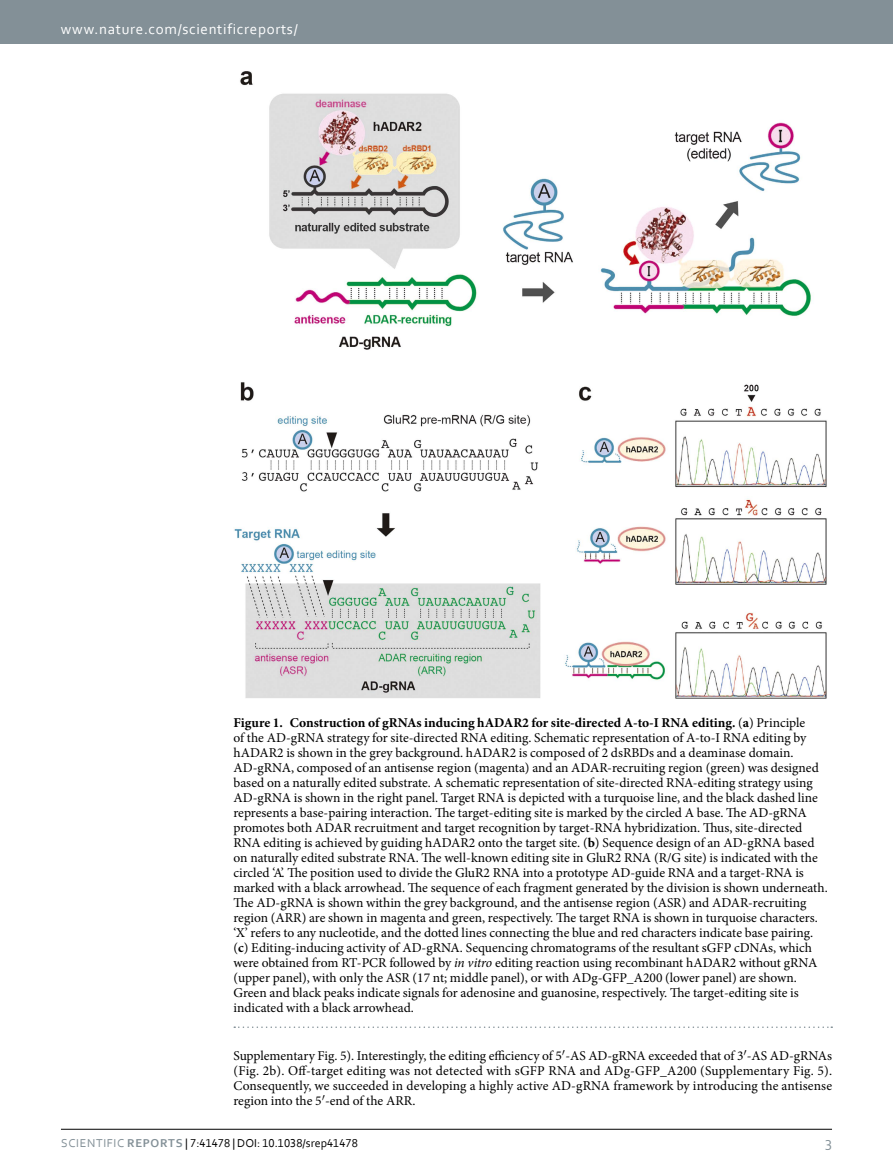
<style>
.page{position:relative;width:893px;height:1174px;background:#fff}
.page>*{position:absolute;margin:0;border:0;box-sizing:border-box;transform-origin:0 0}
.t1{font:15px "Corbel";letter-spacing:.045em;color:#fff}
.t2{font:15px "Corbel";color:#839097}
.t3{font:13.5px/15px "Minion Pro";color:#000;text-align:justify}
.t4{font:12px "Corbel";color:#000}
.s1{font-weight:700}
.s2{font-style:italic}
.s3{color:#839097}
.s4{font-weight:700;color:#839097}
</style>
<div class="page">
<div style="left:0;top:0;width:893px;height:43px;background:#839097"></div>
<hr style="left:61px;top:1129px;width:771px;height:1px;background:#000">
<img style="left:234px;top:71px;width:593px;height:628px">
<svg style="left:234px;top:1026px;width:598px;height:2px"></svg>
<p class="t1" style="left:61px;top:19px;width:238px">www.nature.com/scientificreports/</p>
<p class="t3" style="left:233px;top:715px;width:596px;text-align:left"><span class="s1">Figure 1. Construction of gRNAs inducing hADAR2 for site-directed A-to-I RNA editing.</span> (<span class="s1">a</span>) Principle<br>of the AD-gRNA strategy for site-directed RNA editing. Schematic representation of A-to-I RNA editing by hADAR2 is shown in the grey background. hADAR2 is composed of 2 dsRBDs and a deaminase domain.<br>AD-gRNA, composed of an antisense region (magenta) and an ADAR-recruiting region (green) was designed based on a naturally edited substrate. A schematic representation of site-directed RNA-editing strategy using AD-gRNA is shown in the right panel. Target RNA is depicted with a turquoise line, and the black dashed line represents a base-pairing interaction. The target-editing site is marked by the circled A base. The AD-gRNA promotes both ADAR recruitment and target recognition by target-RNA hybridization. Thus, site-directed RNA editing is achieved by guiding hADAR2 onto the target site. (<span class="s1">b</span>) Sequence design of an AD-gRNA based on naturally edited substrate RNA. The well-known editing site in GluR2 RNA (R/G site) is indicated with the circled ‘A’. The position used to divide the GluR2 RNA into a prototype AD-guide RNA and a target-RNA is marked with a black arrowhead. The sequence of each fragment generated by the division is shown underneath.<br>The AD-gRNA is shown within the grey background, and the antisense region (ASR) and ADAR-recruiting region (ARR) are shown in magenta and green, respectively. The target RNA is shown in turquoise characters. ‘X’ refers to any nucleotide, and the dotted lines connecting the blue and red characters indicate base pairing. (<span class="s1">c</span>) Editing-inducing activity of AD-gRNA. Sequencing chromatograms of the resultant sGFP cDNAs, which were obtained from RT-PCR followed by <span class="s2">in vitro</span> editing reaction using recombinant hADAR2 without gRNA (upper panel), with only the ASR (17 nt; middle panel), or with ADg-GFP_A200 (lower panel) are shown.<br>Green and black peaks indicate signals for adenosine and guanosine, respectively. The target-editing site is indicated with a black arrowhead.</p>
<p class="t3" style="left:233px;top:1048px;width:600px">Supplementary Fig. 5). Interestingly, the editing efficiency of 5 -AS AD-gRNA exceeded that of 3 -AS AD-gRNAs (Fig. 2b). Off-target editing was not detected with sGFP RNA and ADg-GFP_A200 (Supplementary Fig. 5).<br>Consequently, we succeeded in developing a highly active AD-gRNA framework by introducing the antisense region into the 5 -end of the ARR.</p>
<p class="t4" style="left:61px;top:1135px;width:298px"><span class="s3">Scientific</span> <span class="s4">REPORTS</span> | 7:41478 | DOI: 10.1038/srep41478</p>
<p class="t2" style="left:825px;top:1132px;width:8px">3</p>
</div>
